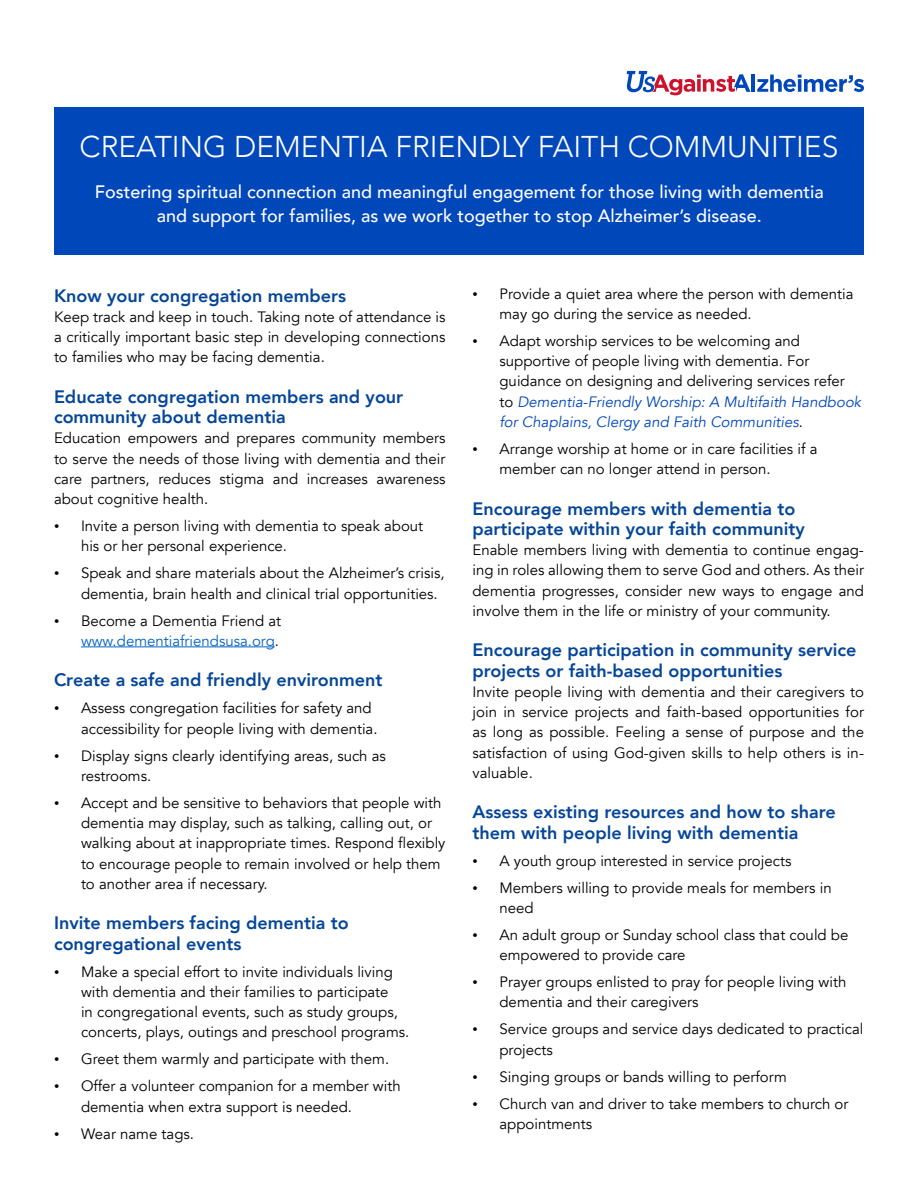
<style>
.page{position:relative;width:918px;height:1188px;background:#fff}
.page>*{position:absolute;margin:0;border:0;box-sizing:border-box;transform-origin:0 0}
.t1{font:300 30px "Avenir";color:#fff}
.t2{font:800 18px/20.2px "Avenir";color:#054698}
.t3{font:500 18px/24px "Avenir";color:#fff;text-align:center}
.t4{font:15px/20.2px "Avenir";color:#000}
.t5{font:15px/20.2px "Avenir";color:#0563c1;text-align:right}
.s1{font-family:"Times New Roman"}
.s2{font-family:"Times New Roman";color:#000}
.s3{color:#000}
.s4{font-style:italic;color:#0047ba}
</style>
<div class="page">
<div style="left:54px;top:107px;width:810px;height:148px;background:#0047ba"></div>
<hr style="left:81px;top:646px;width:194px;height:1px;background:#0563c1">
<hr style="left:752px;top:75px;width:3px;height:17px;background:#0047ba">
<svg style="left:757px;top:75px;width:107px;height:17px"></svg>
<svg style="left:627px;top:71px;width:123px;height:24px"></svg>
<h1 class="t1" style="left:80px;top:129px;width:760px">CREATING DEMENTIA FRIENDLY FAITH COMMUNITIES</h1>
<p class="t3" style="left:95px;top:179px;width:731px">Fostering spiritual connection and meaningful engagement for those living with dementia and support for families, as we work together to stop Alzheimer’s disease.</p>
<p class="t2" style="left:54px;top:285px;width:294px">Know your congregation members</p>
<p class="t4" style="left:54px;top:307px;width:393px;text-align:justify">Keep track and keep in touch. Taking note of attendance is a critically important basic step in developing connections to families who may be facing dementia.</p>
<p class="t2" style="left:54px;top:386px;width:351px">Educate congregation members and your community about dementia</p>
<p class="t4" style="left:54px;top:428px;width:393px;text-align:justify">Education empowers and prepares community members to serve the needs of those living with dementia and their care partners, reduces stigma and increases awareness about cognitive health.</p>
<p class="t4" style="left:81px;top:516px;width:344px;text-indent:-27px"><span class="s1">•</span> Invite a person living with dementia to speak about his or her personal experience.</p>
<p class="t4" style="left:81px;top:563px;width:365px;text-indent:-27px"><span class="s1">•</span> Speak and share materials about the Alzheimer’s crisis, dementia, brain health and clinical trial opportunities.</p>
<p class="t5" style="left:54px;top:610px;width:229px"><span class="s2">•</span> <span class="s3">Become a Dementia Friend at </span>www.dementiafriendsusa.org<span class="s3">.</span></p>
<p class="t2" style="left:54px;top:670px;width:330px">Create a safe and friendly environment</p>
<p class="t4" style="left:81px;top:698px;width:298px;text-indent:-27px"><span class="s1">•</span> Assess congregation facilities for safety and accessibility for people living with dementia.</p>
<p class="t4" style="left:81px;top:745px;width:307px;text-indent:-27px"><span class="s1">•</span> Display signs clearly identifying areas, such as restrooms.</p>
<p class="t4" style="left:81px;top:793px;width:366px;text-indent:-27px"><span class="s1">•</span> Accept and be sensitive to behaviors that people with dementia may display, such as talking, calling out, or walking about at inappropriate times. Respond flexibly to encourage people to remain involved or help them to another area if necessary.</p>
<p class="t2" style="left:54px;top:913px;width:296px">Invite members facing dementia to congregational events</p>
<p class="t4" style="left:81px;top:961px;width:330px;text-indent:-27px"><span class="s1">•</span> Make a special effort to invite individuals living with dementia and their families to participate<br>in congregational events, such as study groups, concerts, plays, outings and preschool programs.</p>
<p class="t4" style="left:54px;top:1049px;width:337px"><span class="s1">•</span> Greet them warmly and participate with them.</p>
<p class="t4" style="left:81px;top:1076px;width:321px;text-indent:-27px"><span class="s1">•</span> Offer a volunteer companion for a member with dementia when extra support is needed.</p>
<p class="t4" style="left:54px;top:1123px;width:142px"><span class="s1">•</span> Wear name tags.</p>
<p class="t4" style="left:500px;top:283px;width:356px;text-indent:-27px"><span class="s1">•</span> Provide a quiet area where the person with dementia may go during the service as needed.</p>
<p class="t4" style="left:500px;top:331px;width:363px;text-indent:-27px"><span class="s1">•</span> Adapt worship services to be welcoming and supportive of people living with dementia. For guidance on designing and delivering services refer to <span class="s4">Dementia-Friendly Worship: A Multifaith Handbook for Chaplains, Clergy and Faith Communities</span>.</p>
<p class="t4" style="left:500px;top:439px;width:319px;text-indent:-27px"><span class="s1">•</span> Arrange worship at home or in care facilities if a member can no longer attend in person.</p>
<p class="t2" style="left:472px;top:498px;width:334px">Encourage members with dementia to participate within your faith community</p>
<p class="t4" style="left:472px;top:540px;width:393px;text-align:justify">Enable members living with dementia to continue engag&shy;ing in roles allowing them to serve God and others. As their dementia progresses, consider new ways to engage and involve them in the life or ministry of your community.</p>
<p class="t2" style="left:472px;top:640px;width:386px">Encourage participation in community service projects or faith-based opportunities</p>
<p class="t4" style="left:472px;top:682px;width:393px;text-align:justify">Invite people living with dementia and their caregivers to join in service projects and faith-based opportunities for as long as possible. Feeling a sense of purpose and the satisfaction of using God-given skills to help others is in&shy;valuable.</p>
<p class="t2" style="left:472px;top:802px;width:365px">Assess existing resources and how to share them with people living with dementia</p>
<p class="t4" style="left:472px;top:850px;width:320px"><span class="s1">•</span> A youth group interested in service projects</p>
<p class="t4" style="left:500px;top:877px;width:334px;text-indent:-27px"><span class="s1">•</span> Members willing to provide meals for members in need</p>
<p class="t4" style="left:500px;top:925px;width:350px;text-indent:-27px"><span class="s1">•</span> An adult group or Sunday school class that could be empowered to provide care</p>
<p class="t4" style="left:500px;top:972px;width:348px;text-indent:-27px"><span class="s1">•</span> Prayer groups enlisted to pray for people living with dementia and their caregivers</p>
<p class="t4" style="left:500px;top:1019px;width:365px;text-indent:-27px"><span class="s1">•</span> Service groups and service days dedicated to practical projects</p>
<p class="t4" style="left:472px;top:1066px;width:316px"><span class="s1">•</span> Singing groups or bands willing to perform</p>
<p class="t4" style="left:500px;top:1093px;width:350px;text-indent:-27px"><span class="s1">•</span> Church van and driver to take members to church or appointments</p>
</div>
